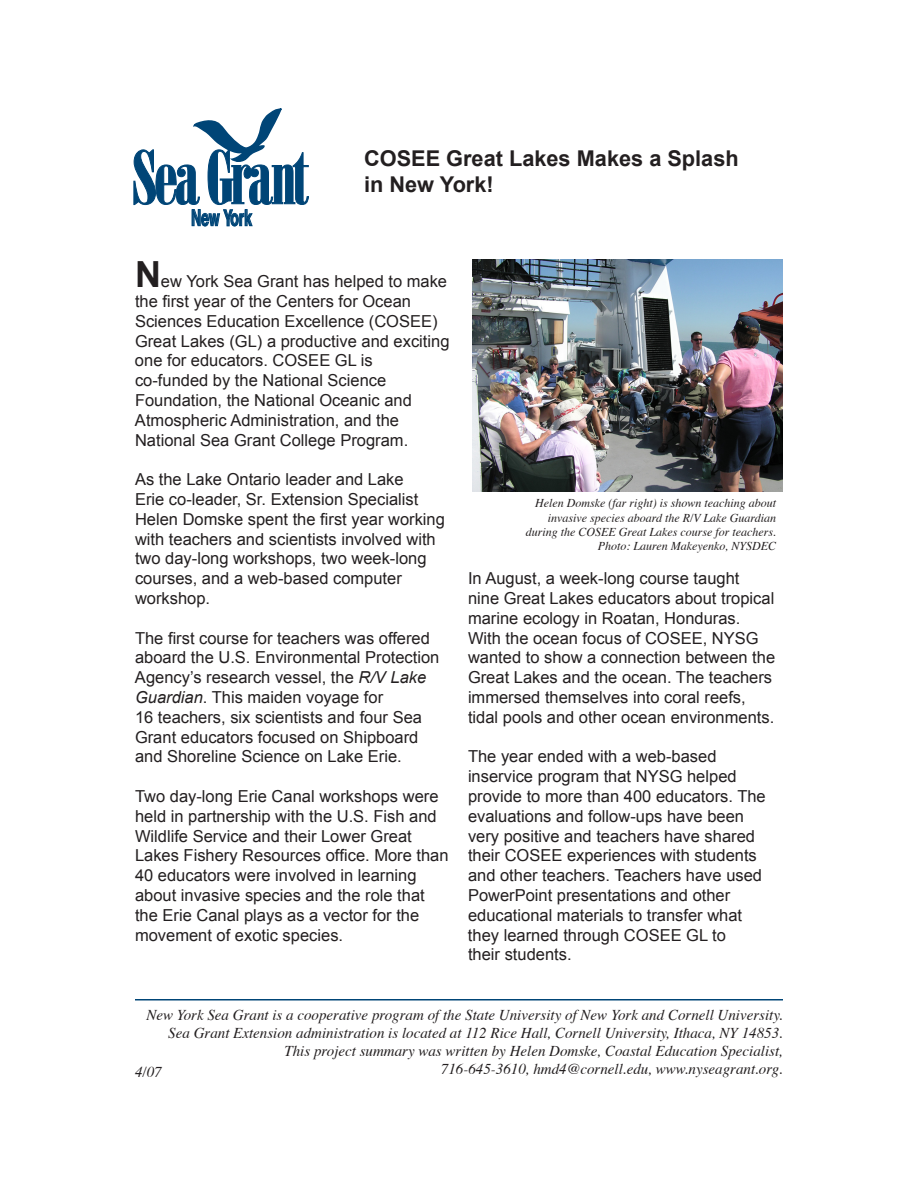
<style>
.page{position:relative;width:918px;height:1188px;background:#fff}
.page>*{position:absolute;margin:0;border:0;box-sizing:border-box;transform-origin:0 0}
.t1{font:700 condensed 22.5px "Helvetica";color:#004577;scale:.75 1}
.t2{font:700 21.75px/26.1px "Arial";color:#231f20}
.t3{font:16.5px/19.8px "Arial";color:#231f20}
.t4{font:italic 15px/18px "Times";color:#231f20;text-align:right}
.t5{font:italic 12px/14.4px "Times";color:#231f20;text-align:right}
.s1{font-weight:700;font-size:36px}
.s2{font-style:italic}
</style>
<div class="page">
<svg style="left:134px;top:108px;width:175px;height:119px"></svg>
<hr style="left:135px;top:999px;width:648px;height:1px;background:#004577">
<img style="left:472px;top:259px;width:311px;height:233px">
<h1 class="t1" style="left:191px;top:204px;width:82px">New York</h1>
<h2 class="t2" style="left:364px;top:146px;width:376px">COSEE Great Lakes Makes a Splash in New York!</h2>
<p class="t3" style="left:135px;top:272px;width:316px"><span class="s1">N</span>ew York Sea Grant has helped to make the first year of the Centers for Ocean Sciences Education Excellence (COSEE)<br>Great Lakes (GL) a productive and exciting one for educators. COSEE GL is co-funded by the National Science Foundation, the National Oceanic and Atmospheric Administration, and the National Sea Grant College Program.</p>
<p class="t3" style="left:135px;top:470px;width:311px">As the Lake Ontario leader and Lake<br>Erie co-leader, Sr. Extension Specialist Helen Domske spent the first year working with teachers and scientists involved with two day-long workshops, two week-long courses, and a web-based computer workshop.</p>
<p class="t3" style="left:135px;top:628px;width:306px">The first course for teachers was offered aboard the U.S. Environmental Protection Agency’s research vessel, the <span class="s2">R/V Lake Guardian</span>. This maiden voyage for<br>16 teachers, six scientists and four Sea Grant educators focused on Shipboard and Shoreline Science on Lake Erie.</p>
<p class="t3" style="left:135px;top:786px;width:315px">Two day-long Erie Canal workshops were held in partnership with the U.S. Fish and Wildlife Service and their Lower Great Lakes Fishery Resources office. More than 40 educators were involved in learning about invasive species and the role that the Erie Canal plays as a vector for the movement of exotic species.</p>
<p class="t5" style="left:526px;top:497px;width:252px">Helen Domske (far right) is shown teaching about invasive species aboard the R/V Lake Guardian during the COSEE Great Lakes course for teachers.<br>Photo: Lauren Makeyenko, NYSDEC</p>
<p class="t3" style="left:468px;top:569px;width:309px">In August, a week-long course taught<br>nine Great Lakes educators about tropical marine ecology in Roatan, Honduras.<br>With the ocean focus of COSEE, NYSG wanted to show a connection between the Great Lakes and the ocean. The teachers immersed themselves into coral reefs, tidal pools and other ocean environments.</p>
<p class="t3" style="left:468px;top:747px;width:299px">The year ended with a web-based inservice program that NYSG helped provide to more than 400 educators. The evaluations and follow-ups have been very positive and teachers have shared their COSEE experiences with students and other teachers. Teachers have used PowerPoint presentations and other educational materials to transfer what they learned through COSEE GL to<br>their students.</p>
<p class="t4" style="left:146px;top:1007px;width:638px">New York Sea Grant is a cooperative program of the State University of New York and Cornell University.<br>Sea Grant Extension administration is located at 112 Rice Hall, Cornell University, Ithaca, NY 14853.<br>This project summary was written by Helen Domske, Coastal Education Specialist,</p>
<p class="t4" style="left:135px;top:1063px;width:28px">4/07</p>
<p class="t4" style="left:441px;top:1061px;width:344px">716-645-3610, hmd4@cornell.edu, www.nyseagrant.org.</p>
</div>
